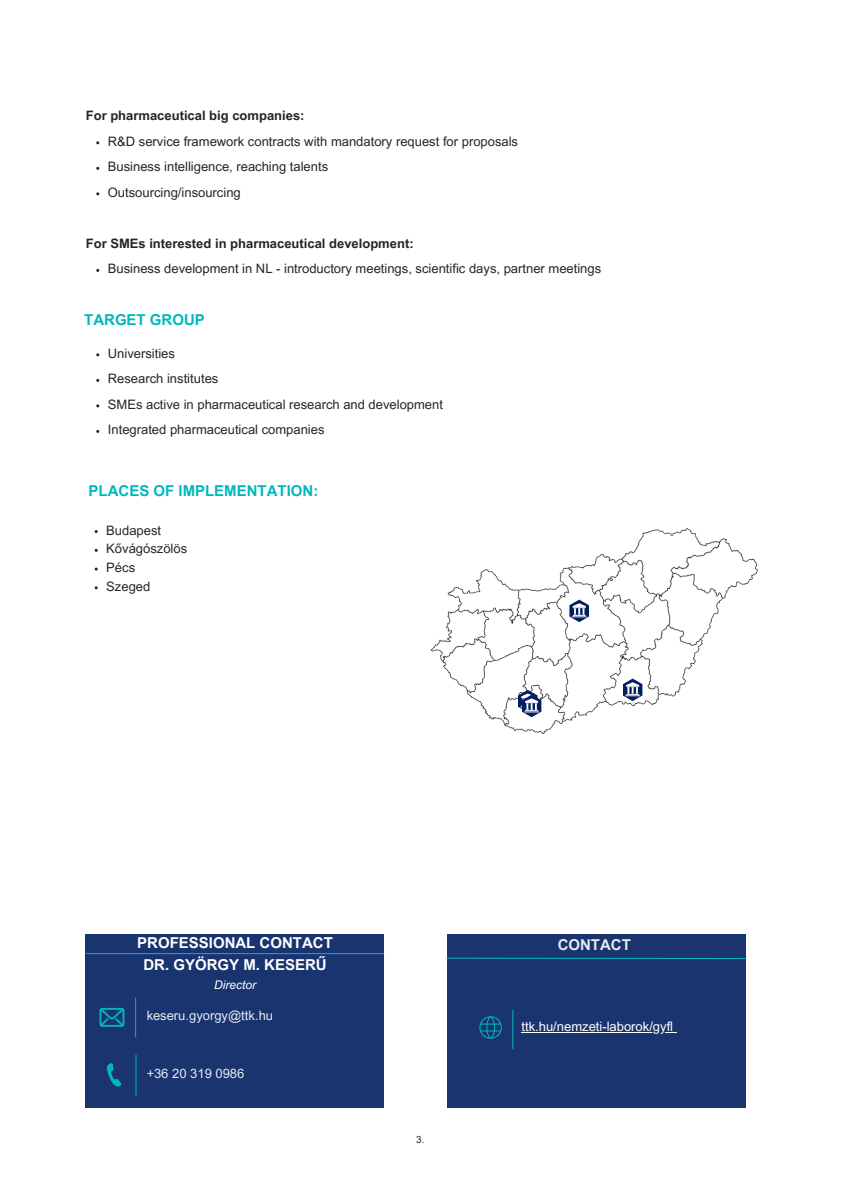
<style>
.page{position:relative;width:842px;height:1191px;background:#fff}
.page>*{position:absolute;margin:0;border:0;box-sizing:border-box;transform-origin:0 0}
.t1{font:700 15px "Arial MT Pro";color:#fff}
.t2{font:700 15px "Arial MT Pro";color:#00b7bd}
.t3{font:13px "Arial MT Pro";color:#252525}
.t4{font:700 13px "Arial MT Pro";color:#252525}
.t5{font:13px "Arial MT Pro";color:#fff}
.t6{font:italic 12px "Arial MT Pro";color:#fff}
.t7{font:10px "Arial MT Pro";color:#252525}
</style>
<div class="page">
<img style="left:430px;top:528px;width:328px;height:206px">
<svg style="left:623px;top:678px;width:19px;height:23px"></svg>
<svg style="left:569px;top:599px;width:20px;height:23px"></svg>
<svg style="left:518px;top:689px;width:23px;height:28px"></svg>
<div style="left:86px;top:933px;width:298px;height:174px;background:#1a3470"></div>
<svg style="left:107px;top:1063px;width:15px;height:24px"></svg>
<hr style="left:136px;top:1054px;width:1px;height:41px;background:#00b7bd">
<svg style="left:100px;top:1008px;width:24px;height:18px"></svg>
<hr style="left:135px;top:997px;width:1px;height:39px;background:#00b7bd">
<hr style="left:86px;top:953px;width:298px;height:1px;background:#00b7bd">
<div style="left:447px;top:933px;width:298px;height:174px;background:#1a3470"></div>
<hr style="left:521px;top:1031px;width:152px;height:1px;background:#fff">
<svg style="left:479px;top:1016px;width:23px;height:22px"></svg>
<svg style="left:446px;top:957px;width:300px;height:2px"></svg>
<hr style="left:512px;top:1010px;width:1px;height:38px;background:#00b7bd">
<h2 class="t4" style="left:86px;top:111px;width:220px">For pharmaceutical big companies:</h2>
<p class="t3" style="left:108px;top:136px;width:412px">R&amp;D service framework contracts with mandatory request for proposals</p>
<p class="t3" style="left:108px;top:162px;width:222px">Business intelligence, reaching talents</p>
<p class="t3" style="left:108px;top:187px;width:134px">Outsourcing/insourcing</p>
<h2 class="t4" style="left:86px;top:238px;width:329px">For SMEs interested in pharmaceutical development:</h2>
<p class="t3" style="left:108px;top:264px;width:495px">Business development in NL - introductory meetings, scientific days, partner meetings</p>
<p class="t2" style="left:84px;top:314px;width:122px">TARGET GROUP</p>
<p class="t3" style="left:108px;top:348px;width:69px">Universities</p>
<p class="t3" style="left:108px;top:374px;width:112px">Research institutes</p>
<p class="t3" style="left:108px;top:399px;width:337px">SMEs active in pharmaceutical research and development</p>
<p class="t3" style="left:108px;top:425px;width:218px">Integrated pharmaceutical companies</p>
<p class="t2" style="left:89px;top:485px;width:231px">PLACES OF IMPLEMENTATION:</p>
<p class="t3" style="left:106px;top:525px;width:56px">Budapest</p>
<p class="t3" style="left:106px;top:544px;width:82px">Kővágószölös</p>
<p class="t3" style="left:106px;top:562px;width:30px">Pécs</p>
<h1 class="t3" style="left:106px;top:581px;width:46px">Szeged</h1>
<p class="t1" style="left:137px;top:936px;width:197px">PROFESSIONAL CONTACT</p>
<p class="t1" style="left:143px;top:958px;width:185px">DR. GYÖRGY M. KESERŰ</p>
<p class="t6" style="left:214px;top:980px;width:44px">Director</p>
<p class="t5" style="left:147px;top:1010px;width:128px">keseru.gyorgy@ttk.hu</p>
<p class="t5" style="left:147px;top:1068px;width:99px">+36 20 319 0986</p>
<p class="t7" style="left:416px;top:1135px;width:10px">3.</p>
<p class="t1" style="left:558px;top:939px;width:75px">CONTACT</p>
<h1 class="t5" style="left:521px;top:1021px;width:153px">ttk.hu/nemzeti-laborok/gyfl</h1>
</div>
